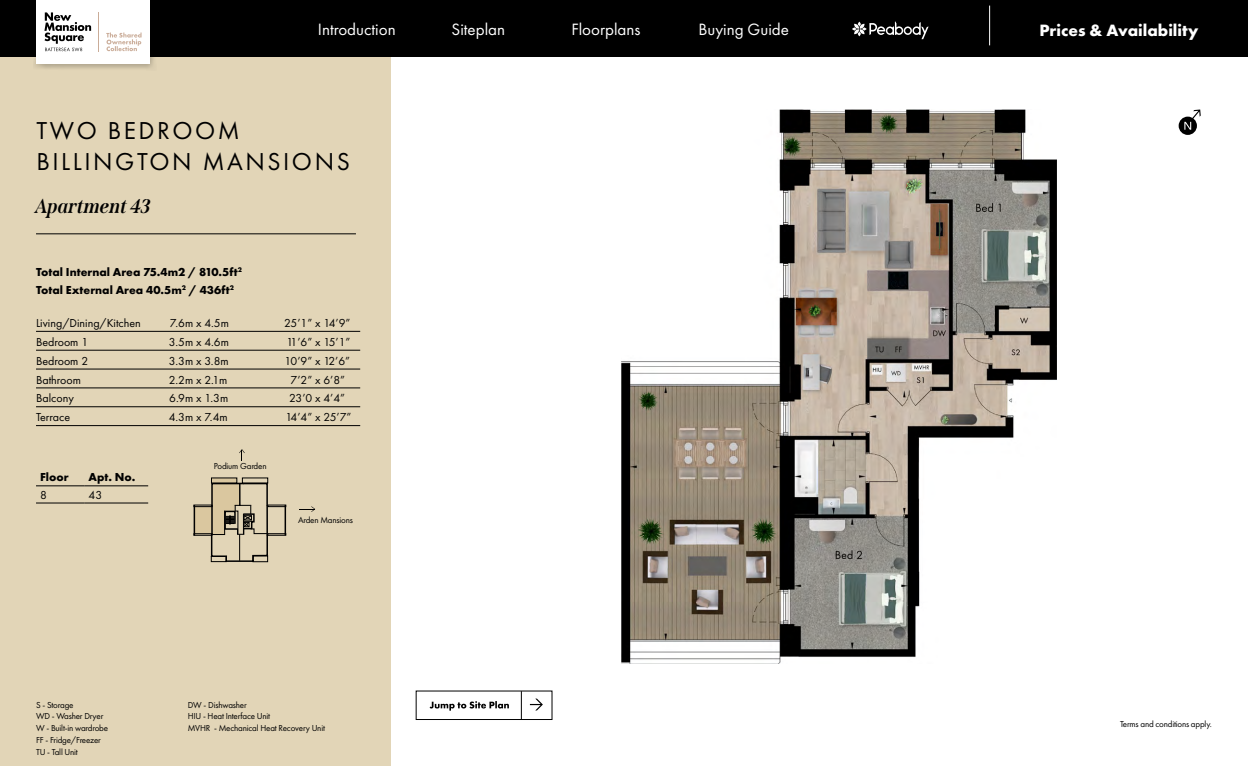
<style>
.page{position:relative;width:1248px;height:766px;background:#fff}
.page>*{position:absolute;margin:0;border:0;box-sizing:border-box;transform-origin:0 0}
.H1_Headers{font:25.4px "Futura PT";letter-spacing:.1em;color:#000}
.t1{font:italic 700 20px "Span";color:#000}
.t2{font:17px "Futura PT";color:#fff}
.t3{font:700 17px "Futura PT";color:#fff}
.Dims{font:12px "Futura PT";color:#000}
.Dims-2{font:700 12px "Futura PT";color:#000}
.Abbreviations{font:9px "Futura PT";letter-spacing:-.02em;color:#000}
</style>
<div class="page">
<div style="left:0;top:47px;width:390px;height:718px;background:#e2d5b7"></div>
<hr style="left:36px;top:331px;width:324px;height:1px;background:#000">
<hr style="left:36px;top:350px;width:324px;height:1px;background:#000">
<hr style="left:36px;top:369px;width:324px;height:1px;background:#000">
<hr style="left:36px;top:387px;width:324px;height:1px;background:#000">
<hr style="left:36px;top:406px;width:324px;height:1px;background:#000">
<hr style="left:36px;top:425px;width:324px;height:1px;background:#000">
<hr style="left:36px;top:485px;width:49px;height:1px;background:#000">
<hr style="left:85px;top:485px;width:63px;height:1px;background:#000">
<hr style="left:36px;top:502px;width:49px;height:1px;background:#000">
<hr style="left:85px;top:502px;width:63px;height:1px;background:#000">
<img style="left:621px;top:110px;width:435px;height:553px">
<hr style="left:36px;top:233px;width:320px;height:1px;background:#000">
<svg style="left:194px;top:478px;width:92px;height:84px"></svg>
<svg style="left:239px;top:449px;width:6px;height:11px"></svg>
<svg style="left:299px;top:506px;width:16px;height:5px"></svg>
<div style="left:1178px;top:117px;width:18px;height:18px;background:#000;border-radius:50%"></div>
<svg style="left:1184px;top:109px;width:16px;height:21px"></svg>
<svg style="left:416px;top:690px;width:136px;height:29px"></svg>
<div style="left:0;top:0;width:1247px;height:57px;background:#000"></div>
<hr style="left:989px;top:6px;width:1px;height:39px;background:#fff">
<div style="left:33px;top:0;width:124px;height:71px;background:#000;opacity:.25"></div>
<div style="left:36px;top:0;width:113px;height:63px;background:#fff"></div>
<svg style="left:44px;top:12px;width:47px;height:39px"></svg>
<svg style="left:106px;top:32px;width:35px;height:19px"></svg>
<hr style="left:99px;top:12px;width:1px;height:39px;background:#caac98">
<svg style="left:852px;top:22px;width:76px;height:17px"></svg>
<p class="t2" style="left:318px;top:19px;width:79px">Introduction</p>
<p class="t2" style="left:451px;top:19px;width:55px">Siteplan</p>
<p class="t2" style="left:571px;top:19px;width:71px">Floorplans</p>
<p class="t2" style="left:698px;top:19px;width:92px">Buying Guide</p>
<p class="t3" style="left:1039px;top:20px;width:160px">Prices &amp; Availability</p>
<p class="H1_Headers" style="left:36px;top:115px;width:205px">TWO BEDROOM</p>
<p class="H1_Headers" style="left:36px;top:147px;width:315px">BILLINGTON MANSIONS</p>
<p class="t1" style="left:36px;top:194px;width:117px">Apartment 43</p>
<p class="Dims-2" style="left:36px;top:264px;width:207px">Total Internal Area 75.4m2 / 810.5ft<sup>2</sup></p>
<p class="Dims-2" style="left:36px;top:282px;width:199px">Total External Area 40.5m<sup>2</sup> / 436ft<sup>2</sup></p>
<p class="Dims" style="left:36px;top:316px;width:106px">Living/Dining/Kitchen</p>
<p class="Dims" style="left:170px;top:316px;width:61px">7.6m x 4.5m</p>
<p class="Dims" style="left:284px;top:316px;width:68px">25’1” x 14’9”</p>
<p class="Dims" style="left:36px;top:334px;width:54px">Bedroom 1</p>
<p class="Dims" style="left:169px;top:334px;width:61px">3.5m x 4.6m</p>
<p class="Dims" style="left:286px;top:334px;width:65px">11’6” x 15’1”</p>
<p class="Dims" style="left:36px;top:353px;width:54px">Bedroom 2</p>
<p class="Dims" style="left:169px;top:353px;width:61px">3.3m x 3.8m</p>
<p class="Dims" style="left:284px;top:353px;width:67px">10’9” x 12’6”</p>
<p class="Dims" style="left:36px;top:372px;width:46px">Bathroom</p>
<p class="Dims" style="left:169px;top:372px;width:60px">2.2m x 2.1m</p>
<p class="Dims" style="left:290px;top:372px;width:56px">7’2” x 6’8”</p>
<p class="Dims" style="left:36px;top:391px;width:39px">Balcony</p>
<p class="Dims" style="left:169px;top:391px;width:61px">6.9m x 1.3m</p>
<p class="Dims" style="left:289px;top:391px;width:57px">23’0 x 4’4”</p>
<p class="Dims" style="left:36px;top:410px;width:36px">Terrace</p>
<p class="Dims" style="left:169px;top:410px;width:61px">4.3m x 7.4m</p>
<p class="Dims" style="left:285px;top:410px;width:68px">14’4” x 25’7”</p>
<p class="Dims-2" style="left:40px;top:469px;width:30px">Floor</p>
<p class="Dims-2" style="left:89px;top:469px;width:48px">Apt. No.</p>
<p class="Dims" style="left:40px;top:487px;width:8px">8</p>
<p class="Dims" style="left:89px;top:487px;width:15px">43</p>
<p class="Abbreviations" style="left:214px;top:460px;width:54px">Podium Garden</p>
<p class="Abbreviations" style="left:298px;top:515px;width:56px">Arden Mansions</p>
<p class="Abbreviations" style="left:36px;top:699px;width:39px">S - Storage</p>
<p class="Abbreviations" style="left:36px;top:711px;width:69px">WD - Washer Dryer</p>
<p class="Abbreviations" style="left:36px;top:722px;width:74px">W - Built-in wardrobe</p>
<p class="Abbreviations" style="left:36px;top:734px;width:66px">FF - Fridge/Freezer</p>
<p class="Abbreviations" style="left:36px;top:746px;width:43px">TU - Tall Unit</p>
<p class="Abbreviations" style="left:188px;top:699px;width:60px">DW - Dishwasher</p>
<p class="Abbreviations" style="left:188px;top:711px;width:84px">HIU - Heat Interface Unit</p>
<p class="Abbreviations" style="left:188px;top:722px;width:139px">MVHR - Mechanical Heat Recovery Unit</p>
<p class="Abbreviations" style="left:1119px;top:718px;width:93px">Terms and conditions apply.</p>
</div>
